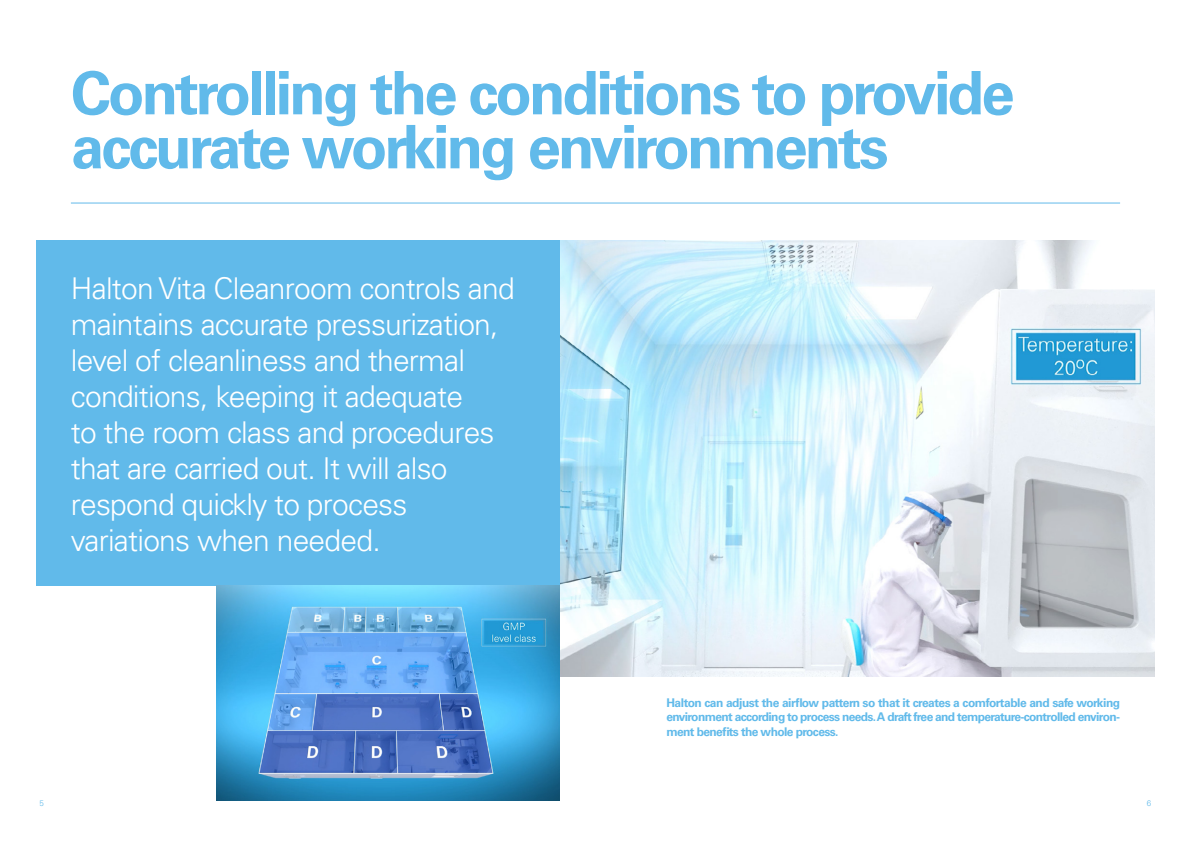
<style>
.page{position:relative;width:1191px;height:842px;background:#fff}
.page>*{position:absolute;margin:0;border:0;box-sizing:border-box;transform-origin:0 0}
.t1{font:700 60px/54px "Univers LT Std";letter-spacing:-.05em;color:#61baea}
.t2{font:300 30px/36px "Univers LT Std";letter-spacing:-.025em;color:#fff}
.t3{font:700 12px/14.4px "Univers LT Std";letter-spacing:-.055em;color:#61baea;text-align:justify}
.t4{font:300 8px "Univers LT Std";color:#61baea}
</style>
<div class="page">
<img style="left:559px;top:241px;width:596px;height:436px">
<hr style="left:71px;top:203px;width:1049px;height:1px;background:#61baea">
<div style="left:36px;top:241px;width:523px;height:345px;background:#61baea"></div>
<img style="left:216px;top:586px;width:343px;height:215px">
<h1 class="t1" style="left:71px;top:67px;width:945px">Controlling the conditions to provide accurate working environments</h1>
<p class="t2" style="left:71px;top:270px;width:445px">Halton Vita Cleanroom controls and maintains accurate pressurization, level of cleanliness and thermal conditions, keeping it adequate<br>to the room class and procedures that are carried out. It will also respond quickly to process variations when needed.</p>
<p class="t3" style="left:666px;top:696px;width:455px">Halton can adjust the airflow pattern so that it creates a comfortable and safe working environment according to process needs. A draft free and temperature-controlled environ&shy;ment benefits the whole process.</p>
<p class="t4" style="left:40px;top:798px;width:6px">5</p>
<p class="t4" style="left:1147px;top:798px;width:6px">6</p>
</div>
